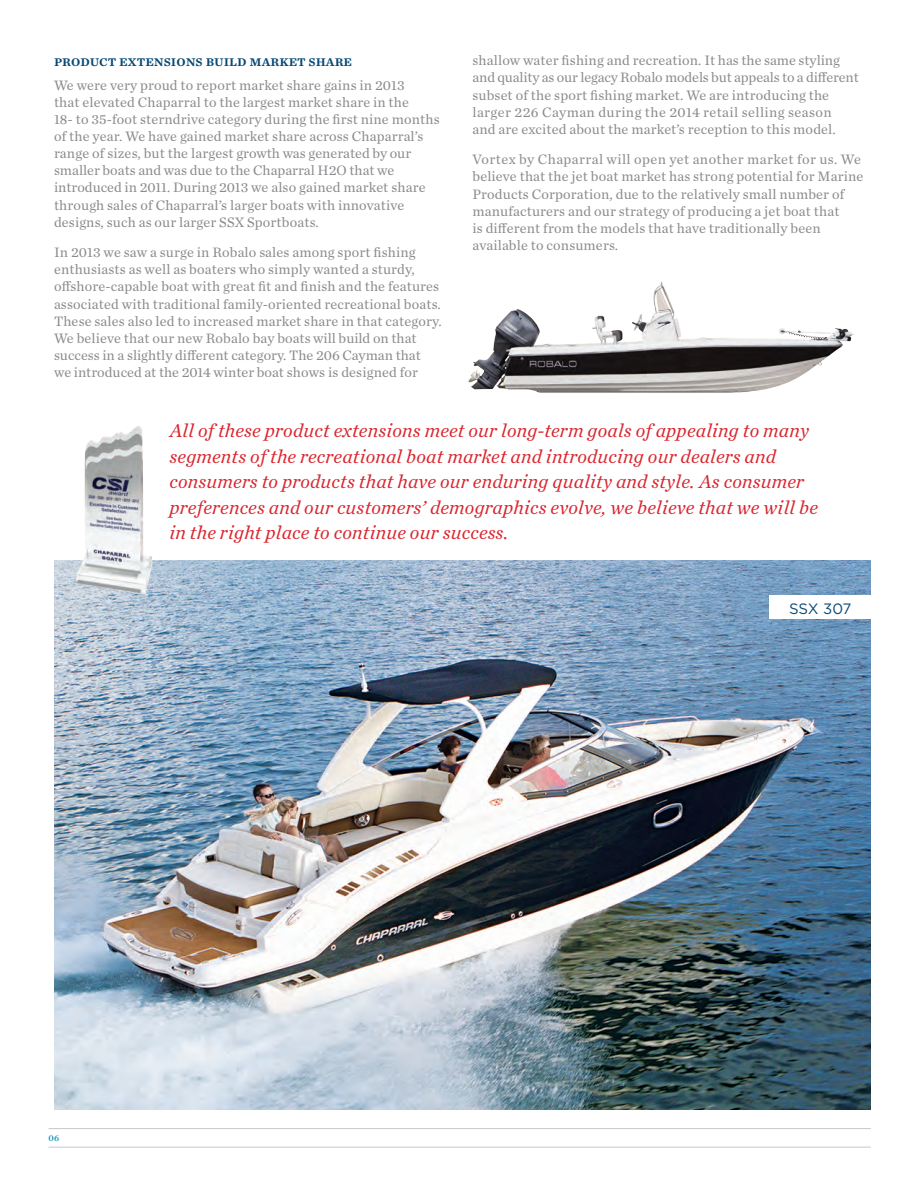
<style>
.page{position:relative;width:918px;height:1188px;background:#fff}
.page>*{position:absolute;margin:0;border:0;box-sizing:border-box;transform-origin:0 0}
.t1{font:italic 19.5px/25.5px "Chronicle Text G1";letter-spacing:.01em;color:#da252e}
.t2{font:15px "Chronicle Text G1 Semi";color:#074975}
.t3{font:15px "Gotham";letter-spacing:-.015em;color:#074975}
.t4{font:14.25px/17.1px "Chronicle Text G1";letter-spacing:.01em;color:#8b8a8e}
.t5{font:9px "Chronicle Text G1 Semi";color:#189abe}
</style>
<div class="page">
<img style="left:54px;top:561px;width:817px;height:548px">
<div style="left:770px;top:596px;width:112px;height:23px;background:#fff"></div>
<img style="left:468px;top:282px;width:386px;height:111px">
<img style="left:76px;top:426px;width:76px;height:168px">
<hr style="left:49px;top:1128px;width:822px;height:1px;background:#cac7c7">
<hr style="left:49px;top:1147px;width:822px;height:1px;background:#cac7c7">
<p class="t2" style="left:54px;top:49px;width:300px">product extensions build market share</p>
<p class="t4" style="left:54px;top:76px;width:387px">We were very proud to report market share gains in 2013<br>that elevated Chaparral to the largest market share in the<br>18- to 35-foot sterndrive category during the first nine months of the year. We have gained market share across Chaparral’s range of sizes, but the largest growth was generated by our smaller boats and was due to the Chaparral H2O that we introduced in 2011. During 2013 we also gained market share through sales of Chaparral’s larger boats with innovative designs, such as our larger SSX Sportboats.</p>
<p class="t4" style="left:54px;top:243px;width:389px">In 2013 we saw a surge in Robalo sales among sport fishing enthusiasts as well as boaters who simply wanted a sturdy, offshore-capable boat with great fit and finish and the features associated with traditional family-oriented recreational boats.<br>These sales also led to increased market share in that category.<br>We believe that our new Robalo bay boats will build on that success in a slightly different category. The 206 Cayman that<br>we introduced at the 2014 winter boat shows is designed for</p>
<p class="t4" style="left:472px;top:51px;width:388px">shallow water fishing and recreation. It has the same styling and quality as our legacy Robalo models but appeals to a different subset of the sport fishing market. We are introducing the larger 226 Cayman during the 2014 retail selling season<br>and are excited about the market’s reception to this model.</p>
<p class="t4" style="left:472px;top:150px;width:392px">Vortex by Chaparral will open yet another market for us. We believe that the jet boat market has strong potential for Marine Products Corporation, due to the relatively small number of manufacturers and our strategy of producing a jet boat that<br>is different from the models that have traditionally been available to consumers.</p>
<p class="t1" style="left:170px;top:417px;width:650px">All of these product extensions meet our long-term goals of appealing to many segments of the recreational boat market and introducing our dealers and consumers to products that have our enduring quality and style. As consumer preferences and our customers’ demographics evolve, we believe that we will be in the right place to continue our success.</p>
<p class="t5" style="left:49px;top:1131px;width:12px">06</p>
<p class="t3" style="left:789px;top:600px;width:64px">SSX 307</p>
</div>
